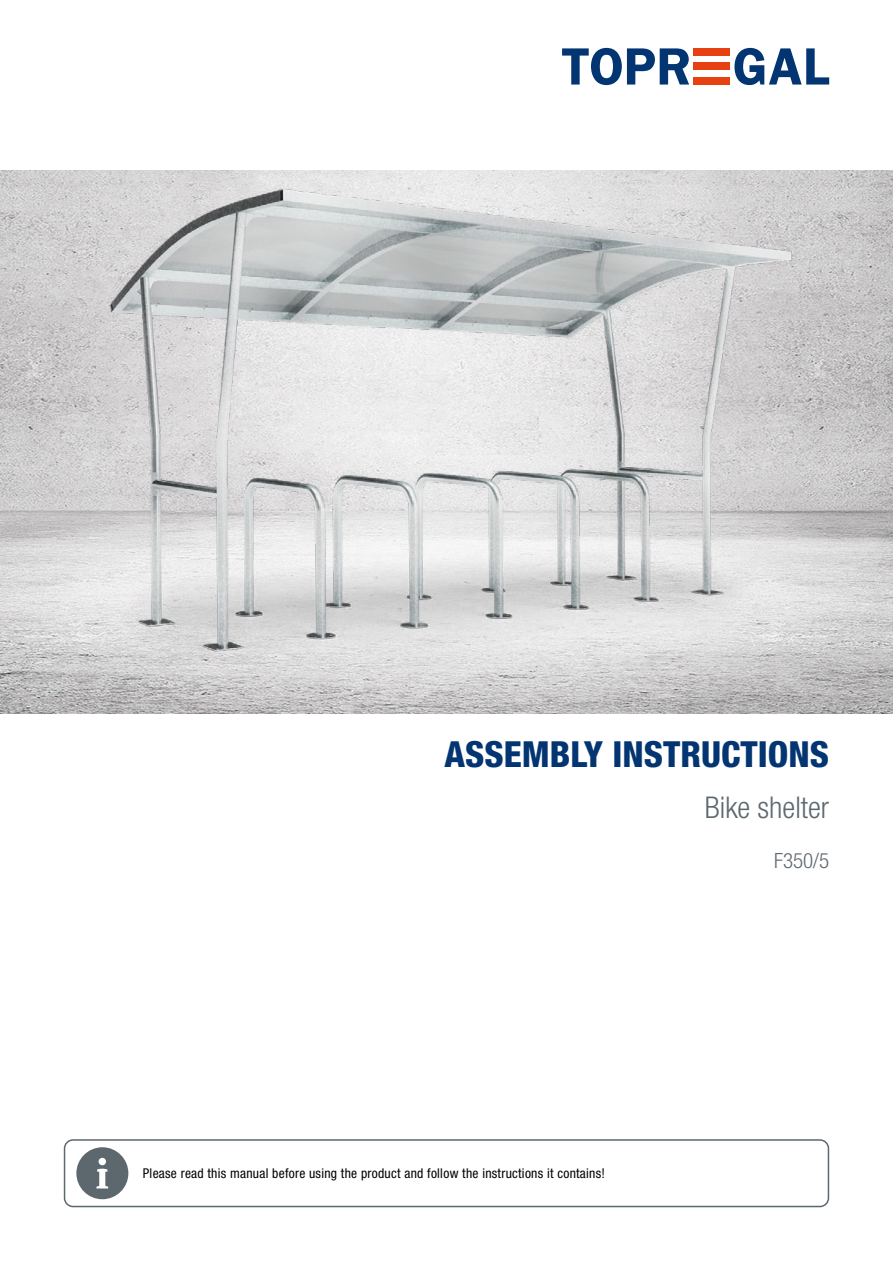
<style>
.page{position:relative;width:893px;height:1263px;background:#fff}
.page>*{position:absolute;margin:0;border:0;box-sizing:border-box;transform-origin:0 0}
.t1{font:800 condensed 36px "Helvetica Neue LT Pro";color:#033572}
.t2{font:300 condensed 30px "Helvetica Neue LT Pro";color:#5d686e}
.t3{font:300 condensed 21px "Helvetica Neue LT Pro";color:#5d686e}
.t4{font:condensed 13.5px "Helvetica Neue LT Pro";letter-spacing:.02em;color:#000}
</style>
<div class="page">
<img style="left:0;top:170px;width:893px;height:543px">
<img style="left:74px;top:179px;width:752px;height:517px">
<div style="left:64px;top:1139px;width:765px;height:68px;border:2px solid #5d686e;border-radius:9px"></div>
<svg style="left:76px;top:1147px;width:52px;height:52px"></svg>
<svg style="left:562px;top:48px;width:127px;height:37px"></svg>
<svg style="left:734px;top:48px;width:95px;height:37px"></svg>
<div style="left:694px;top:48px;width:36px;height:8px;background:#e74011"></div>
<div style="left:694px;top:63px;width:36px;height:7px;background:#e74011"></div>
<div style="left:694px;top:77px;width:36px;height:8px;background:#e74011"></div>
<h1 class="t1" style="left:445px;top:732px;width:386px">ASSEMBLY INSTRUCTIONS</h1>
<h2 class="t2" style="left:705px;top:790px;width:126px">Bike shelter</h2>
<h3 class="t3" style="left:774px;top:849px;width:57px">F350/5</h3>
<p class="t4" style="left:143px;top:1165px;width:464px">Please read this manual before using the product and follow the instructions it contains!</p>
</div>
